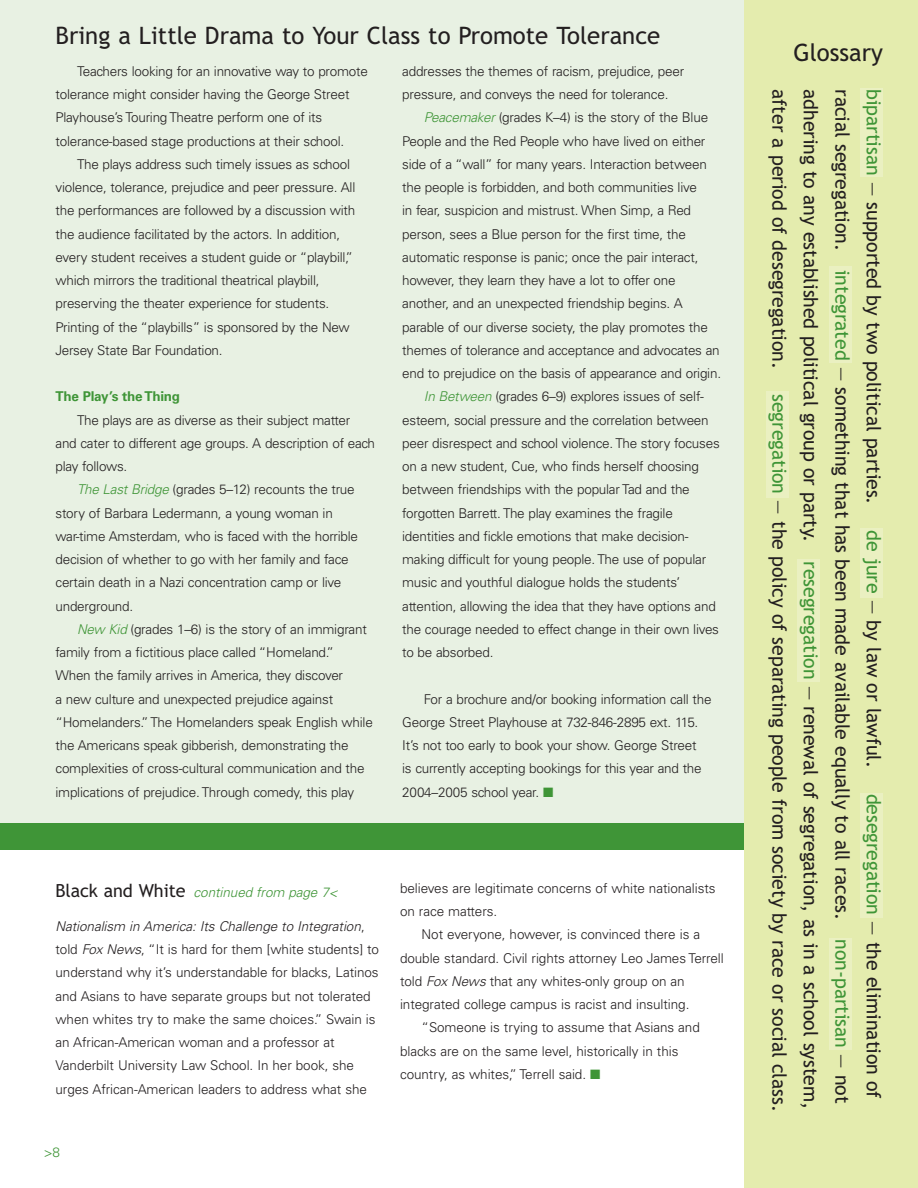
<style>
.page{position:relative;width:918px;height:1188px;background:#fff}
.page>*{position:absolute;margin:0;border:0;box-sizing:border-box;transform-origin:0 0}
.t1{font:24px "Trebuchet MS";color:#231f20}
.t2{font:19.5px/31.5px "Trebuchet MS";letter-spacing:-.005em;color:#231f20}
.t3{font:300 13.5px/23.2px "Univers";letter-spacing:-.015em;color:#231f20}
.t4{font:italic 300 13.5px "Univers";letter-spacing:-.005em;color:#3f9537}
.t5{font:700 13.5px "Univers";letter-spacing:-.015em;color:#3f9537}
.t6{font:300 13.5px "Univers";color:#3f9537}
.s1{font-style:italic;color:#3f9537}
.s2{color:#3f9537}
.s3{font-family:"Trebuchet MS";font-weight:400;font-style:normal;font-size:18px;color:#231f20}
.s4{font-style:italic}
</style>
<div class="page">
<div style="left:0;top:0;width:753px;height:830px;background:#e8f1e3"></div>
<div style="left:0;top:824px;width:750px;height:26px;background:#3f9537"></div>
<div style="left:744px;top:0;width:174px;height:1188px;background:#e4ecae"></div>
<div style="left:861px;top:88px;width:22px;height:89px;background:#eaf0c1"></div>
<div style="left:861px;top:528px;width:22px;height:69px;background:#eaf0c1"></div>
<div style="left:861px;top:793px;width:22px;height:125px;background:#eaf0c1"></div>
<div style="left:829px;top:266px;width:23px;height:97px;background:#eaf0c1"></div>
<div style="left:829px;top:938px;width:23px;height:112px;background:#eaf0c1"></div>
<div style="left:798px;top:559px;width:22px;height:123px;background:#eaf0c1"></div>
<div style="left:766px;top:391px;width:23px;height:106px;background:#eaf0c1"></div>
<h1 class="t1" style="left:56px;top:22px;width:606px">Bring a Little Drama to Your Class to Promote Tolerance</h1>
<p class="t3" style="left:56px;top:61px;width:314px;text-indent:22px">Teachers looking for an innovative way to promote tolerance might consider having the George Street Playhouse’s Touring Theatre perform one of its tolerance-based stage productions at their school.</p>
<p class="t3" style="left:55px;top:154px;width:301px;text-indent:22px">The plays address such timely issues as school violence, tolerance, prejudice and peer pressure. All the performances are followed by a discussion with the audience facilitated by the actors. In addition, every student receives a student guide or “playbill,” which mirrors the traditional theatrical playbill, preserving the theater experience for students.<br>Printing of the “playbills” is sponsored by the New Jersey State Bar Foundation.</p>
<p class="t5" style="left:56px;top:392px;width:126px">The Play’s the Thing</p>
<p class="t3" style="left:77px;top:409px;width:275px">The plays are as diverse as their subject matter</p>
<p class="t3" style="left:56px;top:433px;width:321px">and cater to different age groups. A description of each</p>
<p class="t3" style="left:56px;top:456px;width:73px">play follows.</p>
<p class="t3" style="left:77px;top:479px;width:279px"><span class="s1">The Last Bridge</span> (grades 5–12) recounts the true</p>
<p class="t3" style="left:55px;top:502px;width:279px">story of Barbara Ledermann, a young woman in</p>
<p class="t3" style="left:55px;top:526px;width:304px">war-time Amsterdam, who is faced with the horrible</p>
<p class="t3" style="left:55px;top:549px;width:295px">decision of whether to go with her family and face</p>
<p class="t3" style="left:55px;top:572px;width:287px">certain death in a Nazi concentration camp or live</p>
<p class="t3" style="left:55px;top:595px;width:79px">underground.</p>
<p class="t3" style="left:77px;top:619px;width:291px"><span class="s1">New Kid</span> (grades 1–6) is the story of an immigrant</p>
<p class="t3" style="left:56px;top:642px;width:280px">family from a fictitious place called “Homeland.”</p>
<p class="t3" style="left:56px;top:665px;width:289px">When the family arrives in America, they discover</p>
<p class="t3" style="left:56px;top:688px;width:279px">a new culture and unexpected prejudice against</p>
<p class="t3" style="left:56px;top:712px;width:319px">“Homelanders.” The Homelanders speak English while</p>
<p class="t3" style="left:56px;top:735px;width:295px">the Americans speak gibberish, demonstrating the</p>
<p class="t3" style="left:56px;top:758px;width:311px">complexities of cross-cultural communication and the</p>
<p class="t3" style="left:56px;top:781px;width:300px">implications of prejudice. Through comedy, this play</p>
<p class="t3" style="left:402px;top:61px;width:284px">addresses the themes of racism, prejudice, peer pressure, and conveys the need for tolerance.</p>
<p class="t3" style="left:424px;top:107px;width:286px"><span class="s1">Peacemaker</span> (grades K–4) is the story of the Blue</p>
<p class="t3" style="left:402px;top:130px;width:305px">People and the Red People who have lived on either</p>
<p class="t3" style="left:402px;top:154px;width:306px">side of a “wall” for many years. Interaction between</p>
<p class="t3" style="left:402px;top:177px;width:296px">the people is forbidden, and both communities live</p>
<p class="t3" style="left:402px;top:200px;width:290px">in fear, suspicion and mistrust. When Simp, a Red</p>
<p class="t3" style="left:402px;top:223px;width:285px">person, sees a Blue person for the first time, the</p>
<p class="t3" style="left:402px;top:247px;width:298px">automatic response is panic; once the pair interact,</p>
<p class="t3" style="left:402px;top:270px;width:275px">however, they learn they have a lot to offer one</p>
<p class="t3" style="left:402px;top:293px;width:282px">another, and an unexpected friendship begins. A</p>
<p class="t3" style="left:402px;top:316px;width:307px">parable of our diverse society, the play promotes the</p>
<p class="t3" style="left:402px;top:340px;width:319px">themes of tolerance and acceptance and advocates an</p>
<p class="t3" style="left:402px;top:363px;width:320px">end to prejudice on the basis of appearance and origin.</p>
<p class="t3" style="left:424px;top:386px;width:282px"><span class="s1">In Between</span> (grades 6–9) explores issues of self-</p>
<p class="t3" style="left:402px;top:409px;width:308px">esteem, social pressure and the correlation between</p>
<p class="t3" style="left:402px;top:433px;width:319px">peer disrespect and school violence. The story focuses</p>
<p class="t3" style="left:402px;top:456px;width:298px">on a new student, Cue, who finds herself choosing</p>
<p class="t3" style="left:402px;top:479px;width:289px">between friendships with the popular Tad and the</p>
<p class="t3" style="left:402px;top:502px;width:272px">forgotten Barrett. The play examines the fragile</p>
<p class="t3" style="left:402px;top:526px;width:288px">identities and fickle emotions that make decision-</p>
<p class="t3" style="left:402px;top:549px;width:305px">making difficult for young people. The use of popular</p>
<p class="t3" style="left:402px;top:572px;width:280px">music and youthful dialogue holds the students’</p>
<p class="t3" style="left:402px;top:595px;width:315px">attention, allowing the idea that they have options and</p>
<p class="t3" style="left:402px;top:619px;width:318px">the courage needed to effect change in their own lives</p>
<p class="t3" style="left:402px;top:642px;width:93px">to be absorbed.</p>
<p class="t3" style="left:402px;top:688px;width:311px;text-indent:22px">For a brochure and/or booking information call the George Street Playhouse at 732-846-2895 ext. 115.<br>It’s not too early to book your show. George Street<br>is currently accepting bookings for this year and the 2004–2005 school year. <span class="s2">■</span></p>
<p class="t4" style="left:56px;top:887px;width:284px"><span class="s3">Black and White</span> continued from page 7&lt;</p>
<p class="t3" style="left:55px;top:916px;width:325px"><span class="s4">Nationalism in America: Its Challenge to Integration</span>, told <span class="s4">Fox News</span>, “It is hard for them [white students] to understand why it’s understandable for blacks, Latinos and Asians to have separate groups but not tolerated when whites try to make the same choices.” Swain is an African-American woman and a professor at Vanderbilt University Law School. In her book, she urges African-American leaders to address what she</p>
<p class="t6" style="left:44px;top:1147px;width:18px">&gt;8</p>
<p class="t3" style="left:400px;top:878px;width:317px">believes are legitimate concerns of white nationalists on race matters.</p>
<p class="t3" style="left:422px;top:924px;width:280px">Not everyone, however, is convinced there is a</p>
<p class="t3" style="left:400px;top:947px;width:325px">double standard. Civil rights attorney Leo James Terrell</p>
<p class="t3" style="left:400px;top:971px;width:286px">told <span class="s4">Fox News</span> that any whites-only group on an</p>
<p class="t3" style="left:400px;top:994px;width:291px">integrated college campus is racist and insulting.</p>
<p class="t3" style="left:422px;top:1017px;width:280px">“Someone is trying to assume that Asians and</p>
<p class="t3" style="left:400px;top:1040px;width:280px">blacks are on the same level, historically in this</p>
<p class="t3" style="left:400px;top:1064px;width:202px">country, as whites,” Terrell said. <span class="s2">■</span></p>
<h1 class="t1" style="left:794px;top:39px;width:91px">Glossary</h1>
<p class="t2" style="left:889px;top:89px;width:1021px;text-indent:704px;rotate:90deg"><span class="s2">desegregation</span> — the elimination of racial segregation. <span class="s2">integrated</span> — something that has been made available equally to all races. <span class="s2">non-partisan</span> — not adhering to any established political group or party. <span class="s2">resegregation</span> — renewal of segregation, as in a school system, after a period of desegregation.</p>
<h2 class="t2" style="left:889px;top:89px;width:417px;rotate:90deg"><span class="s2">bipartisan</span> — supported by two political parties.</h2>
<h2 class="t2" style="left:889px;top:530px;width:240px;rotate:90deg"><span class="s2">de jure</span> — by law or lawful.</h2>
<h2 class="t2" style="left:795px;top:394px;width:719px;rotate:90deg"><span class="s2">segregation</span> — the policy of separating people from society by race or social class.</h2>
</div>
